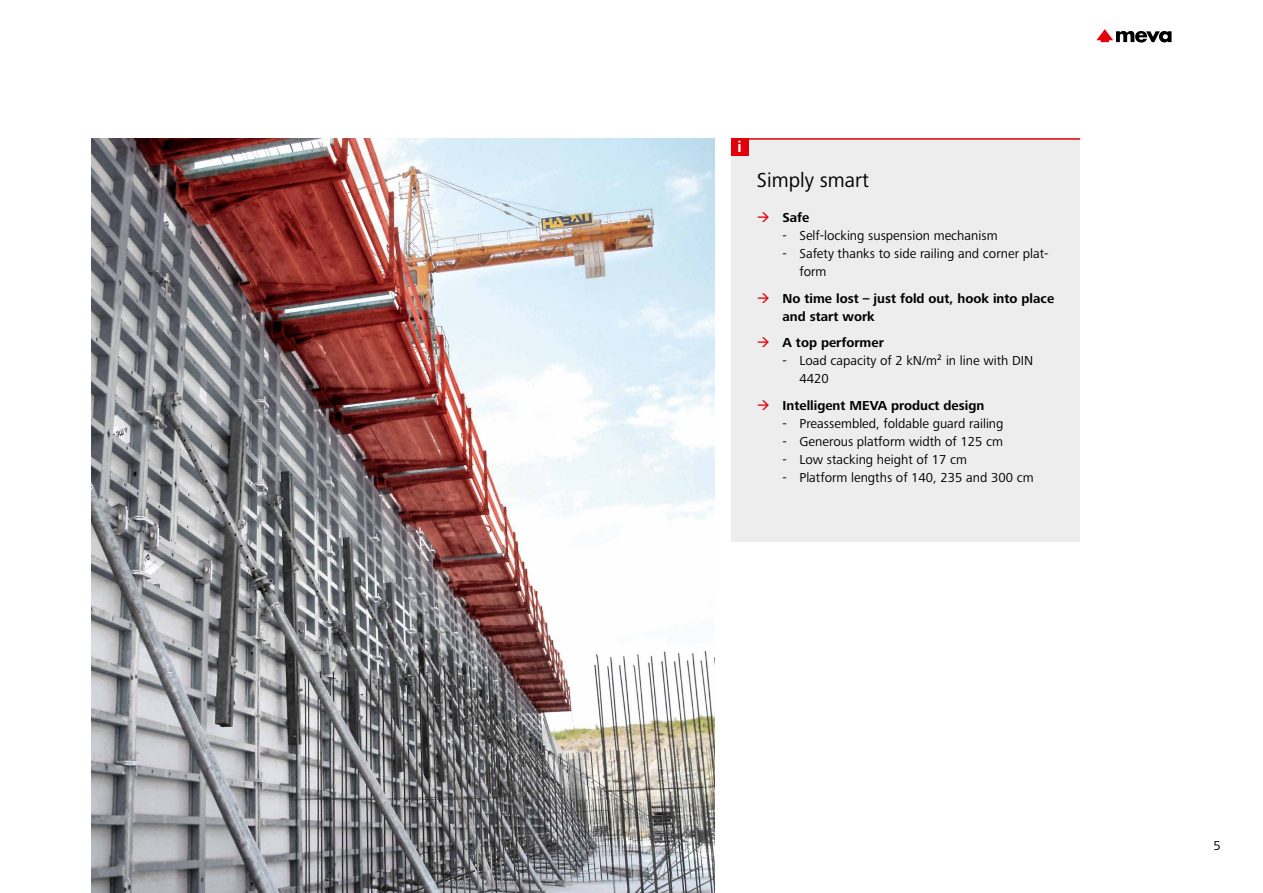
<style>
.page{position:relative;width:1263px;height:893px;background:#fff}
.page>*{position:absolute;margin:0;border:0;box-sizing:border-box;transform-origin:0 0}
.t1{font:21px "Frutiger Next LTW1 G";color:#000}
.t2{font:700 15.9px "Frutiger Next LTW1 G";color:#fff}
.t3{font:13.5px/18px "Frutiger Next LTW1 G";color:#000}
.t4{font:700 13.5px/18px "Frutiger Next LTW1 G";color:#000}
</style>
<div class="page">
<img style="left:91px;top:138px;width:623px;height:755px">
<div style="left:731px;top:138px;width:349px;height:404px;background:#ececec"></div>
<svg style="left:1096px;top:29px;width:75px;height:14px"></svg>
<hr style="left:731px;top:138px;width:349px;height:2px;background:#e3000b">
<div style="left:731px;top:138px;width:17px;height:17px;background:#e3000b"></div>
<p class="t2" style="left:738px;top:138px;width:6px">i</p>
<h1 class="t1" style="left:757px;top:168px;width:114px">Simply smart</h1>
<p class="t4" style="left:782px;top:209px;width:28px">Safe</p>
<p class="t3" style="left:782px;top:227px;width:217px">- Self-locking suspension mechanism</p>
<p class="t3" style="left:799px;top:245px;width:250px;text-indent:-17px">- Safety thanks to side railing and corner plat&shy;form</p>
<p class="t4" style="left:782px;top:290px;width:273px">No time lost – just fold out, hook into place and start work</p>
<p class="t4" style="left:782px;top:334px;width:103px">A top performer</p>
<p class="t3" style="left:799px;top:352px;width:235px;text-indent:-17px">- Load capacity of 2 kN/m² in line with DIN<br>4420</p>
<p class="t4" style="left:782px;top:397px;width:203px">Intelligent MEVA product design</p>
<p class="t3" style="left:782px;top:415px;width:223px">- Preassembled, foldable guard railing</p>
<p class="t3" style="left:782px;top:433px;width:222px">- Generous platform width of 125 cm</p>
<p class="t3" style="left:782px;top:451px;width:186px">- Low stacking height of 17 cm</p>
<p class="t3" style="left:782px;top:469px;width:253px">- Platform lengths of 140, 235 and 300 cm</p>
<p class="t3" style="left:1213px;top:836px;width:9px">5</p>
</div>
